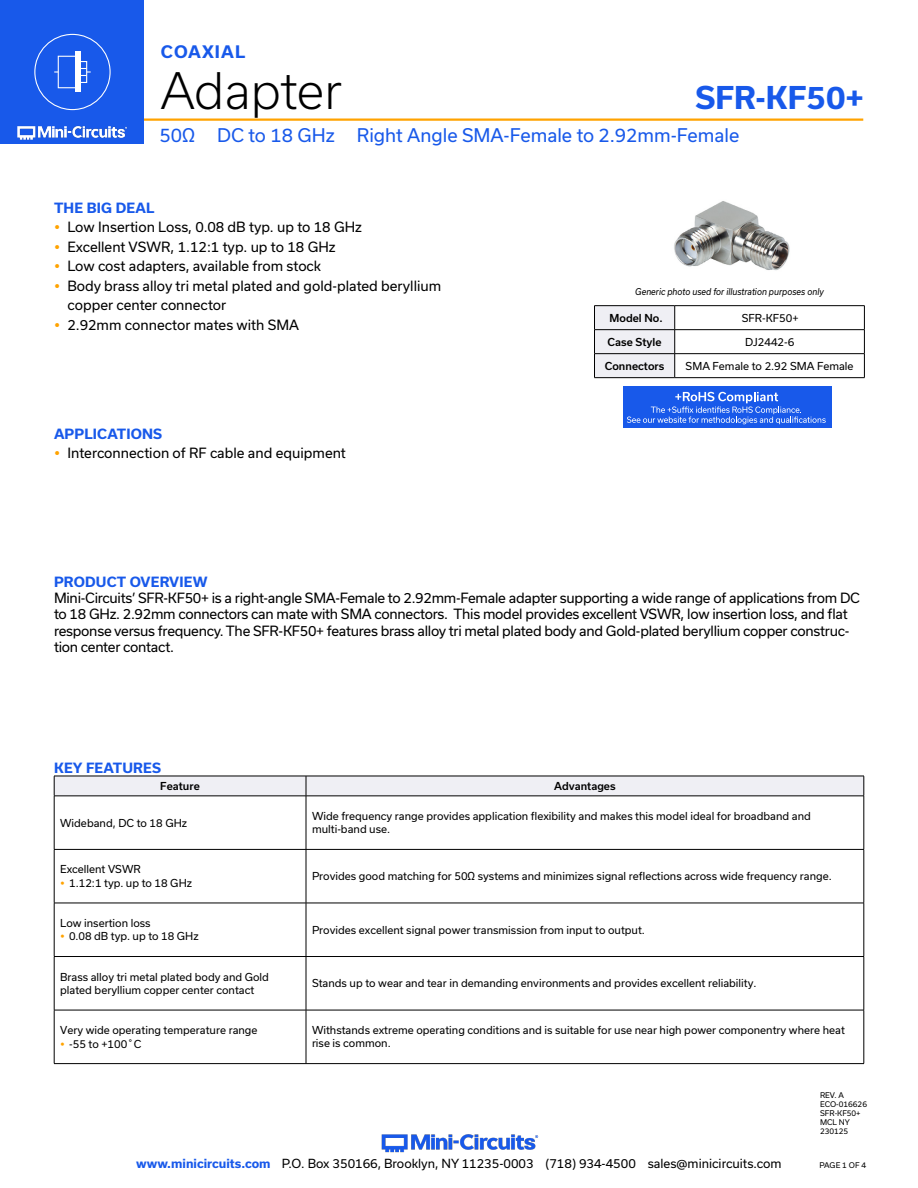
<style>
.page{position:relative;width:918px;height:1188px;background:#fff}
.page>*{position:absolute;margin:0;border:0;box-sizing:border-box;transform-origin:0 0}
.t1{font:300 48px "Usual";letter-spacing:-.005em;color:#000}
.t2{font:700 30px "Usual";color:#1859ea}
.t3{font:18px "Usual";color:#1859ea}
.t4{font:700 16.5px "Usual";letter-spacing:.065em;color:#1859ea}
.t5{font:13.5px/16.2px "Usual";letter-spacing:-.02em;color:#000}
.t6{font:13.5px/19.5px "Usual";color:#000}
.Blue_Headers{font:700 13.5px "Usual";letter-spacing:.015em;color:#1859ea}
.t7{font:12px "Usual";color:#000}
.Table_Body_Left_Just{font:10.5px/12.6px "Usual";color:#000}
.Table_Header_Center{font:500 10.5px "Usual";color:#000}
.Table_Body_Center{font:10.5px "Usual";color:#000}
.t8{font:italic 9px "Usual";color:#000;scale:.9 1}
.Revision{font:7.5px "Usual";color:#000}
.s1{font-weight:700;color:#1859ea}
</style>
<div class="page">
<hr style="left:130px;top:118px;width:733px;height:3px;background:#ffa300">
<div style="left:0;top:0;width:144px;height:144px;background:#1859ea"></div>
<img style="left:17px;top:120px;width:128px;height:20px">
<div style="left:34px;top:34px;width:77px;height:76px;border:1px solid #fff;border-radius:50%"></div>
<div style="left:58px;top:56px;width:20px;height:32px;border:1px solid #fff"></div>
<div style="left:79px;top:61px;width:8px;height:22px;border:1px solid #fff"></div>
<div style="left:75px;top:52px;width:6px;height:40px;background:#fff"></div>
<svg style="left:81px;top:68px;width:10px;height:8px"></svg>
<img style="left:381px;top:1134px;width:158px;height:19px">
<img style="left:674px;top:201px;width:116px;height:70px">
<svg style="left:54px;top:776px;width:811px;height:20px"></svg>
<hr style="left:54px;top:796px;width:252px;height:1px;background:#000">
<hr style="left:54px;top:796px;width:1px;height:53px;background:#000">
<hr style="left:306px;top:796px;width:558px;height:1px;background:#000">
<hr style="left:306px;top:796px;width:1px;height:53px;background:#000">
<hr style="left:864px;top:796px;width:1px;height:53px;background:#000">
<hr style="left:54px;top:849px;width:252px;height:1px;background:#000">
<hr style="left:54px;top:850px;width:1px;height:53px;background:#000">
<hr style="left:306px;top:849px;width:558px;height:1px;background:#000">
<hr style="left:306px;top:850px;width:1px;height:53px;background:#000">
<hr style="left:864px;top:850px;width:1px;height:53px;background:#000">
<hr style="left:54px;top:903px;width:252px;height:1px;background:#000">
<hr style="left:54px;top:903px;width:1px;height:53px;background:#000">
<hr style="left:306px;top:903px;width:558px;height:1px;background:#000">
<hr style="left:306px;top:903px;width:1px;height:53px;background:#000">
<hr style="left:864px;top:903px;width:1px;height:53px;background:#000">
<hr style="left:54px;top:956px;width:252px;height:1px;background:#000">
<hr style="left:54px;top:957px;width:1px;height:53px;background:#000">
<hr style="left:306px;top:956px;width:558px;height:1px;background:#000">
<hr style="left:306px;top:957px;width:1px;height:53px;background:#000">
<hr style="left:864px;top:957px;width:1px;height:53px;background:#000">
<hr style="left:54px;top:1010px;width:252px;height:1px;background:#000">
<hr style="left:54px;top:1010px;width:1px;height:53px;background:#000">
<hr style="left:306px;top:1010px;width:558px;height:1px;background:#000">
<hr style="left:306px;top:1010px;width:1px;height:53px;background:#000">
<hr style="left:864px;top:1010px;width:1px;height:53px;background:#000">
<hr style="left:54px;top:1063px;width:252px;height:1px;background:#000">
<hr style="left:306px;top:1063px;width:558px;height:1px;background:#000">
<hr style="left:594px;top:305px;width:81px;height:1px;background:#000">
<hr style="left:675px;top:305px;width:190px;height:1px;background:#000">
<hr style="left:675px;top:329px;width:190px;height:1px;background:#000">
<hr style="left:675px;top:353px;width:190px;height:1px;background:#000">
<svg style="left:594px;top:306px;width:81px;height:71px"></svg>
<svg style="left:864px;top:306px;width:1px;height:71px"></svg>
<hr style="left:594px;top:377px;width:81px;height:1px;background:#000">
<hr style="left:675px;top:377px;width:190px;height:1px;background:#000">
<div style="left:624px;top:386px;width:208px;height:42px;background:#1859ea"></div>
<svg style="left:627px;top:392px;width:199px;height:32px"></svg>
<h3 class="t4" style="left:161px;top:42px;width:86px">COAXIAL</h3>
<h1 class="t1" style="left:161px;top:63px;width:183px">Adapter</h1>
<h2 class="t2" style="left:696px;top:80px;width:170px">SFR-KF50+</h2>
<h3 class="t3" style="left:159px;top:125px;width:581px">50Ω DC to 18 GHz Right Angle SMA-Female to 2.92mm-Female</h3>
<p class="Blue_Headers" style="left:54px;top:200px;width:102px">THE BIG DEAL</p>
<p class="t6" style="left:68px;top:217px;width:296px">Low Insertion Loss, 0.08 dB typ. up to 18 GHz</p>
<p class="t6" style="left:68px;top:237px;width:270px">Excellent VSWR, 1.12:1 typ. up to 18 GHz</p>
<p class="t6" style="left:68px;top:256px;width:255px">Low cost adapters, available from stock</p>
<p class="t6" style="left:68px;top:276px;width:375px">Body brass alloy tri metal plated and gold-plated beryllium copper center connector</p>
<p class="t6" style="left:68px;top:315px;width:233px">2.92mm connector mates with SMA</p>
<p class="Blue_Headers" style="left:54px;top:426px;width:110px">APPLICATIONS</p>
<p class="t6" style="left:68px;top:443px;width:280px">Interconnection of RF cable and equipment</p>
<p class="t8" style="left:635px;top:286px;width:211px">Generic photo used for illustration purposes only</p>
<p class="Table_Header_Center" style="left:610px;top:312px;width:55px">Model No.</p>
<p class="Table_Body_Center" style="left:742px;top:312px;width:58px">SFR-KF50+</p>
<p class="Table_Header_Center" style="left:608px;top:336px;width:55px">Case Style</p>
<p class="Table_Body_Center" style="left:745px;top:336px;width:51px">DJ2442-6</p>
<p class="Table_Header_Center" style="left:605px;top:360px;width:61px">Connectors</p>
<p class="Table_Body_Center" style="left:686px;top:360px;width:169px">SMA Female to 2.92 SMA Female</p>
<p class="Blue_Headers" style="left:54px;top:574px;width:155px">PRODUCT OVERVIEW</p>
<p class="t5" style="left:54px;top:590px;width:807px">Mini-Circuits’ SFR-KF50+ is a right-angle SMA-Female to 2.92mm-Female adapter supporting a wide range of applications from DC to 18 GHz. 2.92mm connectors can mate with SMA connectors. This model provides excellent VSWR, low insertion loss, and flat response versus frequency. The SFR-KF50+ features brass alloy tri metal plated body and Gold-plated beryllium copper construc&shy;tion center contact.</p>
<p class="Blue_Headers" style="left:54px;top:760px;width:108px">KEY FEATURES</p>
<p class="Table_Header_Center" style="left:160px;top:780px;width:41px">Feature</p>
<p class="Table_Header_Center" style="left:554px;top:780px;width:63px">Advantages</p>
<p class="Table_Body_Left_Just" style="left:60px;top:816px;width:128px">Wideband, DC to 18 GHz</p>
<p class="Table_Body_Left_Just" style="left:312px;top:810px;width:500px">Wide frequency range provides application flexibility and makes this model ideal for broadband and</p>
<p class="Table_Body_Left_Just" style="left:312px;top:823px;width:80px">multi-band use.</p>
<p class="Table_Body_Left_Just" style="left:60px;top:863px;width:82px">Excellent VSWR</p>
<p class="Table_Body_Left_Just" style="left:69px;top:877px;width:124px">1.12:1 typ. up to 18 GHz</p>
<p class="Table_Body_Left_Just" style="left:60px;top:917px;width:92px">Low insertion loss</p>
<p class="Table_Body_Left_Just" style="left:69px;top:930px;width:131px">0.08 dB typ. up to 18 GHz</p>
<p class="Table_Body_Left_Just" style="left:312px;top:870px;width:521px">Provides good matching for 50Ω systems and minimizes signal reflections across wide frequency range.</p>
<p class="Table_Body_Left_Just" style="left:312px;top:923px;width:334px">Provides excellent signal power transmission from input to output.</p>
<p class="Table_Body_Left_Just" style="left:60px;top:971px;width:210px">Brass alloy tri metal plated body and Gold plated beryllium copper center contact</p>
<p class="Table_Body_Left_Just" style="left:312px;top:977px;width:446px">Stands up to wear and tear in demanding environments and provides excellent reliability.</p>
<p class="Table_Body_Left_Just" style="left:60px;top:1024px;width:199px">Very wide operating temperature range</p>
<p class="Table_Body_Left_Just" style="left:69px;top:1037px;width:74px">-55 to +100˚C</p>
<p class="Table_Body_Left_Just" style="left:312px;top:1024px;width:534px">Withstands extreme operating conditions and is suitable for use near high power componentry where heat rise is common.</p>
<p class="Revision" style="left:820px;top:1090px;width:25px">REV. A</p>
<p class="Revision" style="left:820px;top:1099px;width:48px">ECO-016626</p>
<p class="Revision" style="left:820px;top:1108px;width:42px">SFR-KF50+</p>
<p class="Revision" style="left:820px;top:1117px;width:31px">MCL NY</p>
<p class="Revision" style="left:820px;top:1126px;width:30px">230125</p>
<p class="t7" style="left:136px;top:1157px;width:647px"><span class="s1">www.minicircuits.com</span> P.O. Box 350166, Brooklyn, NY 11235-0003 (718) 934-4500 sales@minicircuits.com</p>
<p class="Revision" style="left:819px;top:1161px;width:48px">PAGE 1 OF 4</p>
</div>
